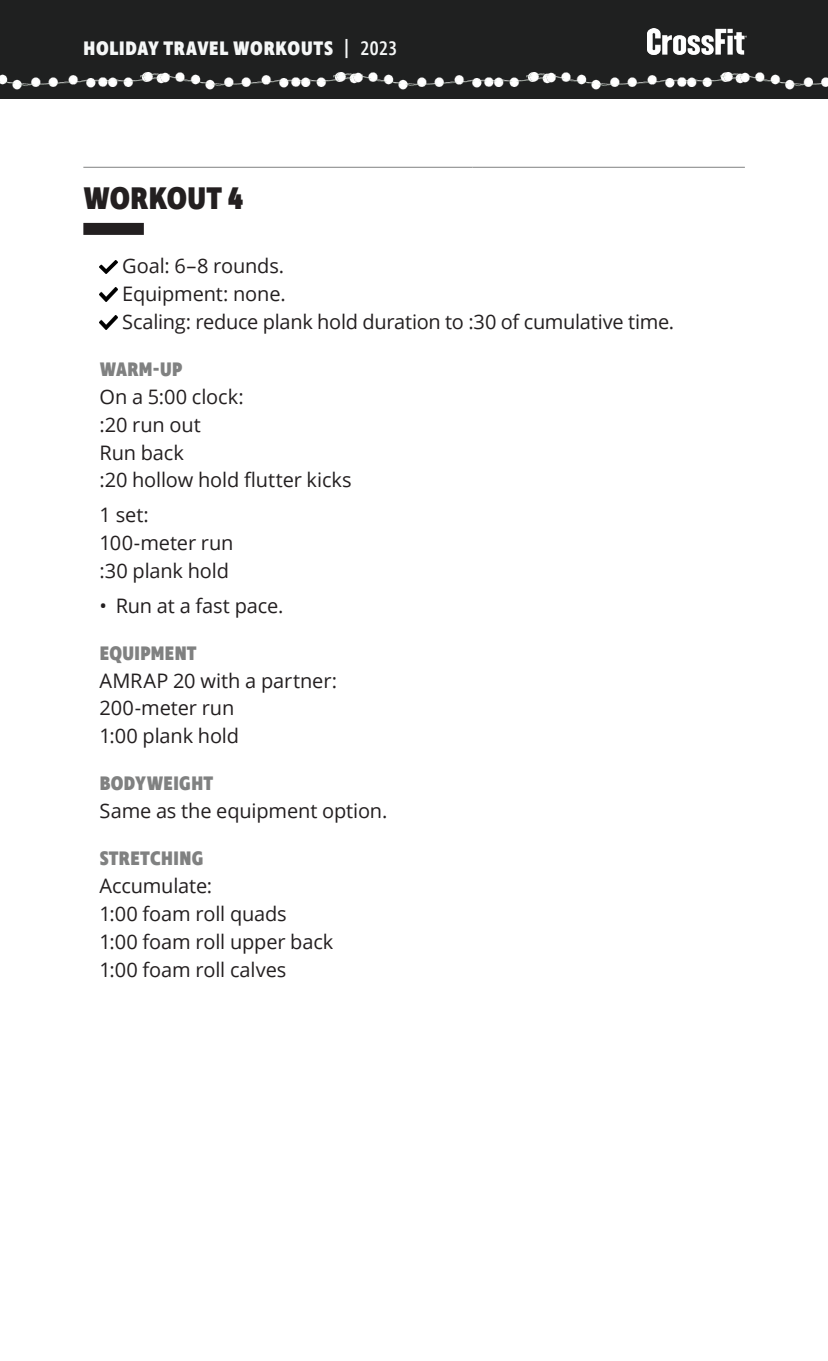
<style>
.page{position:relative;width:828px;height:1361px;background:#fff}
.page>*{position:absolute;margin:0;border:0;box-sizing:border-box;transform-origin:0 0}
.t1{font:800 32px "Ingra Cd";letter-spacing:.01em;color:#231f20}
.t2{font:20px/27.8px "Open Sans";letter-spacing:-.005em;color:#231f20}
.t3{font:800 20px "Ingra Cd";letter-spacing:.02em;color:#808181}
.t4{font:800 20px "Ingra Cd";letter-spacing:.04em;color:#f5f7f7}
.s1{font-weight:500}
</style>
<div class="page">
<hr style="left:83px;top:167px;width:389px;height:1px;background:#808181">
<hr style="left:472px;top:167px;width:273px;height:1px;background:#808181">
<div style="left:83px;top:223px;width:61px;height:12px;background:#231f20"></div>
<img style="left:100px;top:260px;width:18px;height:13px">
<img style="left:100px;top:288px;width:18px;height:13px">
<img style="left:100px;top:316px;width:18px;height:13px">
<div style="left:0;top:0;width:828px;height:99px;background:#1f2020"></div>
<img style="left:0;top:74px;width:141px;height:16px">
<img style="left:141px;top:72px;width:193px;height:18px">
<img style="left:334px;top:72px;width:193px;height:18px">
<img style="left:527px;top:72px;width:193px;height:18px">
<img style="left:720px;top:72px;width:108px;height:18px">
<img style="left:648px;top:29px;width:99px;height:26px">
<p class="t4" style="left:83px;top:35px;width:315px">HOLIDAY TRAVEL WORKOUTS <span class="s1">| 2023</span></p>
<h1 class="t1" style="left:84px;top:178px;width:161px">WORKOUT 4</h1>
<p class="t2" style="left:122px;top:252px;width:553px">Goal: 6–8 rounds.<br>Equipment: none.<br>Scaling: reduce plank hold duration to :30 of cumulative time.</p>
<p class="t3" style="left:100px;top:357px;width:84px">WARM-UP</p>
<p class="t2" style="left:100px;top:382px;width:254px">On a 5:00 clock:<br>:20 run out<br>Run back<br>:20 hollow hold flutter kicks</p>
<p class="t2" style="left:100px;top:500px;width:135px">1 set:<br>100-meter run :30 plank hold</p>
<p class="t2" style="left:100px;top:591px;width:185px">• Run at a fast pace.</p>
<p class="t3" style="left:100px;top:640px;width:99px">EQUIPMENT</p>
<p class="t2" style="left:100px;top:666px;width:239px">AMRAP 20 with a partner:<br>200-meter run<br>1:00 plank hold</p>
<p class="t3" style="left:100px;top:771px;width:115px">BODYWEIGHT</p>
<p class="t2" style="left:100px;top:796px;width:289px">Same as the equipment option.</p>
<p class="t3" style="left:100px;top:846px;width:105px">STRETCHING</p>
<p class="t2" style="left:100px;top:871px;width:235px">Accumulate:<br>1:00 foam roll quads<br>1:00 foam roll upper back<br>1:00 foam roll calves</p>
</div>
